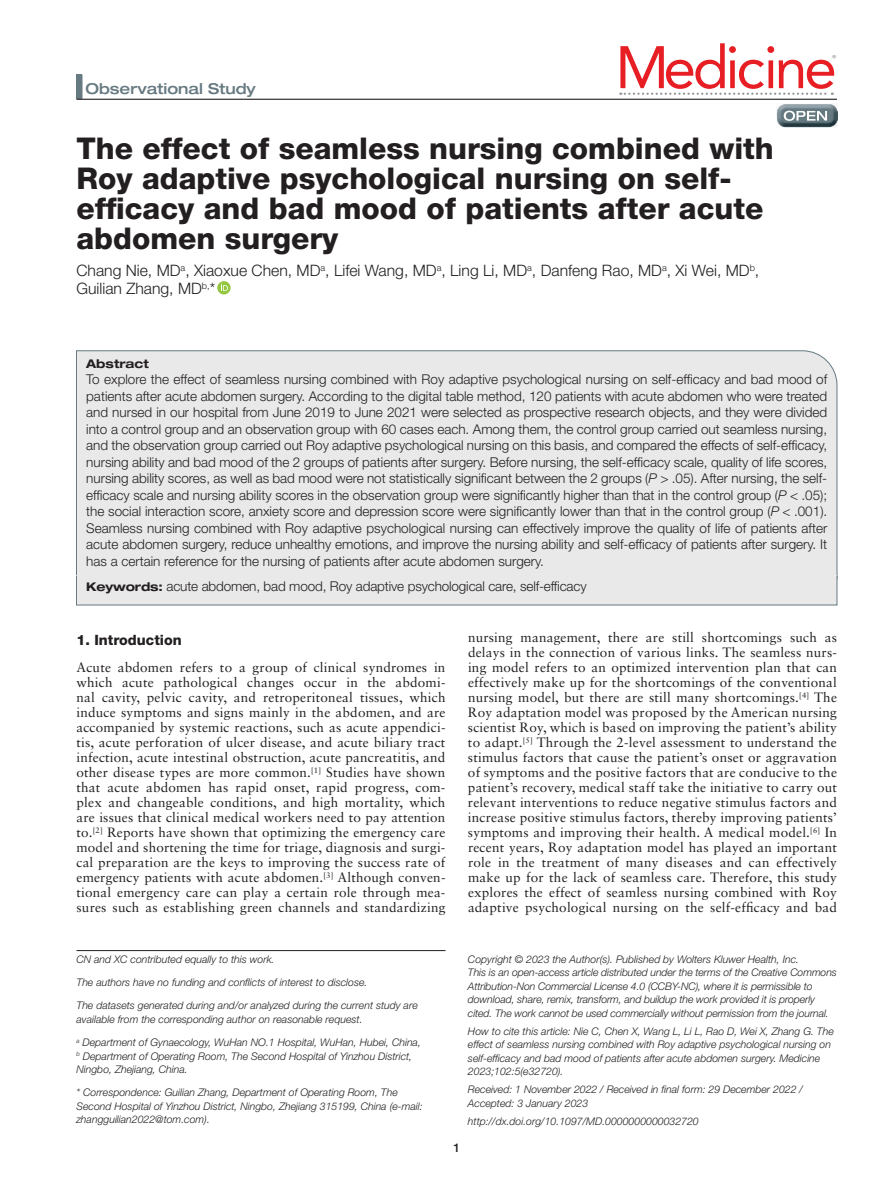
<style>
.page{position:relative;width:891px;height:1188px;background:#fff}
.page>*{position:absolute;margin:0;border:0;box-sizing:border-box;transform-origin:0 0}
.t1{font:59.4px "Avenir";letter-spacing:-.06em;color:#e71e24}
.t2{font:800 30px/30px "Helvetica Neue LT Std";color:#231f20}
.t3{font:300 15.75px/18px "Helvetica Neue LT Std";color:#231f20}
.t4{font:500 expanded 15px "Helvetica Neue LT Std";color:#667981}
.t5{font:800 14.25px "Helvetica Neue LT Std";color:#231f20}
.t6{font:13.5px/15px "Sabon LT Std";letter-spacing:.015em;color:#231f20;text-align:justify}
.t7{font:300 13.5px/16.5px "Helvetica Neue LT Std";letter-spacing:-.01em;color:#231f20;text-align:justify}
.t8{font:700 expanded 12px "Helvetica Neue LT Std";color:#231f20}
.t9{font:500 12px "Helvetica Neue LT Std";color:#231f20}
.t10{font:italic 300 10.5px/13.5px "Helvetica Neue LT Std";color:#231f20}
.t11{font:500 10.35px "Akzidenz Grotesk BE";color:#909295}
.s1{font-style:italic}
.s2{font-weight:700;font-stretch:expanded;font-size:12px}
</style>
<div class="page">
<div style="left:76px;top:74px;width:6px;height:25px;background:#677981"></div>
<hr style="left:76px;top:99px;width:761px;height:1px;background:#231f20">
<img style="left:776px;top:104px;width:61px;height:24px">
<svg style="left:784px;top:111px;width:43px;height:10px"></svg>
<svg style="left:620px;top:93px;width:213px;height:2px"></svg>
<div style="left:76px;top:350px;width:762px;height:230px;background:#e9e9e9"></div>
<div style="left:76px;top:576px;width:761px;height:29px;background:#e9e9e9"></div>
<svg style="left:217px;top:281px;width:14px;height:13px"></svg>
<svg style="left:221px;top:284px;width:7px;height:7px"></svg>
<hr style="left:76px;top:950px;width:370px;height:1px;background:#231f20">
<p class="t4" style="left:86px;top:80px;width:172px">Observational Study</p>
<h1 class="t1" style="left:615px;top:33px;width:223px">Medicine</h1>
<p class="t11" style="left:832px;top:52px;width:6px">®</p>
<h2 class="t2" style="left:76px;top:134px;width:699px">The effect of seamless nursing combined with Roy adaptive psychological nursing on self&shy;efficacy and bad mood of patients after acute abdomen surgery</h2>
<p class="t3" style="left:76px;top:261px;width:684px">Chang Nie, MD<sup>a</sup>, Xiaoxue Chen, MD<sup>a</sup>, Lifei Wang, MD<sup>a</sup>, Ling Li, MD<sup>a</sup>, Danfeng Rao, MD<sup>a</sup>, Xi Wei, MD<sup>b</sup>,<br>Guilian Zhang, MD<sup>b,</sup>*</p>
<p class="t8" style="left:86px;top:356px;width:64px">Abstract</p>
<p class="t7" style="left:86px;top:371px;width:743px">To explore the effect of seamless nursing combined with Roy adaptive psychological nursing on self-efficacy and bad mood of patients after acute abdomen surgery. According to the digital table method, 120 patients with acute abdomen who were treated and nursed in our hospital from June 2019 to June 2021 were selected as prospective research objects, and they were divided into a control group and an observation group with 60 cases each. Among them, the control group carried out seamless nursing, and the observation group carried out Roy adaptive psychological nursing on this basis, and compared the effects of self-efficacy, nursing ability and bad mood of the 2 groups of patients after surgery. Before nursing, the self-efficacy scale, quality of life scores, nursing ability scores, as well as bad mood were not statistically significant between the 2 groups (<span class="s1">P</span> &gt; .05). After nursing, the self&shy;efficacy scale and nursing ability scores in the observation group were significantly higher than that in the control group (<span class="s1">P</span> &lt; .05); the social interaction score, anxiety score and depression score were significantly lower than that in the control group (<span class="s1">P</span> &lt; .001).<br>Seamless nursing combined with Roy adaptive psychological nursing can effectively improve the quality of life of patients after acute abdomen surgery, reduce unhealthy emotions, and improve the nursing ability and self-efficacy of patients after surgery. It has a certain reference for the nursing of patients after acute abdomen surgery.</p>
<p class="t7" style="left:86px;top:578px;width:502px"><span class="s2">Keywords:</span> acute abdomen, bad mood, Roy adaptive psychological care, self-efficacy</p>
<p class="t5" style="left:76px;top:632px;width:107px">1. Introduction</p>
<p class="t6" style="left:76px;top:660px;width:371px">Acute abdomen refers to a group of clinical syndromes in which acute pathological changes occur in the abdomi&shy;nal cavity, pelvic cavity, and retroperitoneal tissues, which induce symptoms and signs mainly in the abdomen, and are accompanied by systemic reactions, such as acute appendici&shy;tis, acute perforation of ulcer disease, and acute biliary tract infection, acute intestinal obstruction, acute pancreatitis, and other disease types are more common.<sup>[1]</sup> Studies have shown that acute abdomen has rapid onset, rapid progress, com&shy;plex and changeable conditions, and high mortality, which are issues that clinical medical workers need to pay attention to.<sup>[2]</sup> Reports have shown that optimizing the emergency care model and shortening the time for triage, diagnosis and surgi&shy;cal preparation are the keys to improving the success rate of emergency patients with acute abdomen.<sup>[3]</sup> Although conven&shy;tional emergency care can play a certain role through mea&shy;sures such as establishing green channels and standardizing</p>
<p class="t6" style="left:468px;top:630px;width:371px">nursing management, there are still shortcomings such as delays in the connection of various links. The seamless nurs&shy;ing model refers to an optimized intervention plan that can effectively make up for the shortcomings of the conventional nursing model, but there are still many shortcomings.<sup>[4]</sup> The Roy adaptation model was proposed by the American nursing scientist Roy, which is based on improving the patient’s ability to adapt.<sup>[5]</sup> Through the 2-level assessment to understand the stimulus factors that cause the patient’s onset or aggravation of symptoms and the positive factors that are conducive to the patient’s recovery, medical staff take the initiative to carry out relevant interventions to reduce negative stimulus factors and increase positive stimulus factors, thereby improving patients’ symptoms and improving their health. A medical model.<sup>[6]</sup> In recent years, Roy adaptation model has played an important role in the treatment of many diseases and can effectively make up for the lack of seamless care. Therefore, this study explores the effect of seamless nursing combined with Roy adaptive psychological nursing on the self-efficacy and bad</p>
<p class="t10" style="left:76px;top:952px;width:199px">CN and XC contributed equally to this work.</p>
<p class="t10" style="left:76px;top:976px;width:292px">The authors have no funding and conflicts of interest to disclose.</p>
<p class="t10" style="left:76px;top:999px;width:343px">The datasets generated during and/or analyzed during the current study are available from the corresponding author on reasonable request.</p>
<p class="t10" style="left:76px;top:1036px;width:346px"><sup>a</sup> Department of Gynaecology, WuHan NO.1 Hospital, WuHan, Hubei, China, <sup>b</sup> Department of Operating Room, The Second Hospital of Yinzhou District,<br>Ningbo, Zhejiang, China.</p>
<p class="t10" style="left:76px;top:1086px;width:348px">* Correspondence: Guilian Zhang, Department of Operating Room, The<br>Second Hospital of Yinzhou District, Ningbo, Zhejiang 315199, China (e-mail: zhangguilian2022@tom.com).</p>
<p class="t9" style="left:453px;top:1140px;width:8px">1</p>
<p class="t10" style="left:468px;top:952px;width:370px">Copyright © 2023 the Author(s). Published by Wolters Kluwer Health, Inc.<br>This is an open-access article distributed under the terms of the Creative Commons Attribution-Non Commercial License 4.0 (CCBY-NC), where it is permissible to download, share, remix, transform, and buildup the work provided it is properly cited. The work cannot be used commercially without permission from the journal.</p>
<p class="t10" style="left:468px;top:1024px;width:367px">How to cite this article: Nie C, Chen X, Wang L, Li L, Rao D, Wei X, Zhang G. The effect of seamless nursing combined with Roy adaptive psychological nursing on self-efficacy and bad mood of patients after acute abdomen surgery. Medicine 2023;102:5(e32720).</p>
<p class="t10" style="left:468px;top:1083px;width:336px">Received: 1 November 2022 / Received in final form: 29 December 2022 /<br>Accepted: 3 January 2023</p>
<p class="t10" style="left:468px;top:1114px;width:232px">http://dx.doi.org/10.1097/MD.0000000000032720</p>
</div>
